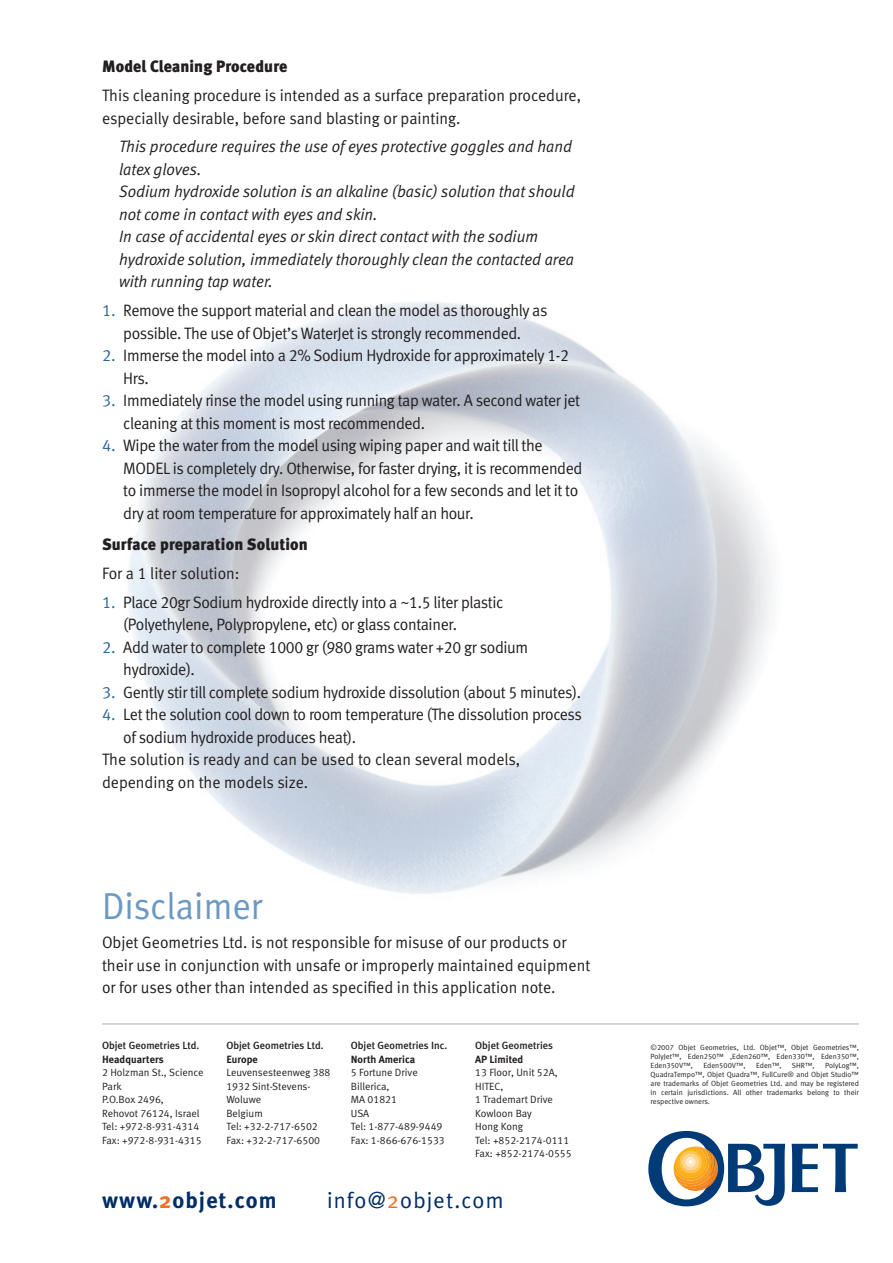
<style>
.page{position:relative;width:893px;height:1263px;background:#fff}
.page>*{position:absolute;margin:0;border:0;box-sizing:border-box;transform-origin:0 0}
.t1{font:37.5px "Meta Normal LF";color:#6b99c3;scale:.96 1}
.t2{font:22.5px "Meta Plus Normal";letter-spacing:.05em;color:#002d66}
.t3{font:700 22.5px "Meta Plus";letter-spacing:.05em;color:#002d66}
.t4{font:16.5px/22.5px "Meta Normal LF";letter-spacing:-.025em;color:#231f20;scale:.96 1}
.t5{font:16.5px/22.5px "Meta Normal LF";color:#231f20;scale:.96 1}
.t6{font:italic 16.5px/22.5px "Meta Normal LF";color:#231f20;scale:.96 1}
.t7{font:16.5px "Meta Black LF";letter-spacing:.01em;color:#231f20;scale:.96 1}
.t8{font:16.5px/22.5px "Meta Normal LF";color:#2d6699}
.t9{font:10.5px/13.5px "Meta Normal LF";color:#231f20}
.t10{font:500 10.5px "Meta Plus";color:#231f20}
.t11{font:700 10.5px "Meta Plus";color:#231f20}
.t12{font:7.5px/9px "Meta Normal LF";color:#231f20;text-align:justify}
.s1{color:#f36e21}
</style>
<div class="page">
<hr style="left:102px;top:1023px;width:757px;height:2px;background:#c7c8ca">
<svg style="left:648px;top:1131px;width:137px;height:75px"></svg>
<svg style="left:792px;top:1144px;width:66px;height:48px"></svg>
<p class="t7" style="left:102px;top:56px;width:195px">Model Cleaning Procedure</p>
<p class="t5" style="left:102px;top:84px;width:500px">This cleaning procedure is intended as a surface preparation procedure, especially desirable, before sand blasting or painting.</p>
<p class="t6" style="left:119px;top:135px;width:476px">This procedure requires the use of eyes protective goggles and hand latex gloves.<br>Sodium hydroxide solution is an alkaline (basic) solution that should not come in contact with eyes and skin.<br>In case of accidental eyes or skin direct contact with the sodium hydroxide solution, immediately thoroughly clean the contacted area with running tap water.</p>
<p class="t4" style="left:123px;top:299px;width:480px">Remove the support material and clean the model as thoroughly as possible. The use of Objet’s WaterJet is strongly recommended.<br>Immerse the model into a 2% Sodium Hydroxide for approximately 1-2<br>Hrs.<br>Immediately rinse the model using running tap water. A second water jet cleaning at this moment is most recommended.<br>Wipe the water from the model using wiping paper and wait till the MODEL is completely dry. Otherwise, for faster drying, it is recommended to immerse the model in Isopropyl alcohol for a few seconds and let it to dry at room temperature for approximately half an hour.</p>
<p class="t7" style="left:102px;top:534px;width:216px">Surface preparation Solution</p>
<p class="t4" style="left:123px;top:558px;width:397px;line-height:28.8px;text-indent:-21px">For a 1 liter solution:<br>Place 20gr Sodium hydroxide directly into a ~1.5 liter plastic</p>
<p class="t4" style="left:123px;top:613px;width:349px">(Polyethylene, Polypropylene, etc) or glass container.</p>
<p class="t4" style="left:123px;top:635px;width:423px">Add water to complete 1000 gr (980 grams water +20 gr sodium</p>
<p class="t4" style="left:123px;top:658px;width:76px">hydroxide).</p>
<p class="t4" style="left:123px;top:680px;width:478px">Gently stir till complete sodium hydroxide dissolution (about 5 minutes).</p>
<p class="t4" style="left:123px;top:703px;width:479px">Let the solution cool down to room temperature (The dissolution process</p>
<p class="t4" style="left:123px;top:725px;width:244px">of sodium hydroxide produces heat).</p>
<p class="t5" style="left:102px;top:748px;width:437px">The solution is ready and can be used to clean several models,</p>
<p class="t5" style="left:102px;top:770px;width:216px">depending on the models size.</p>
<p class="t8" style="left:102px;top:299px;width:15px">1.</p>
<p class="t8" style="left:102px;top:344px;width:15px">2.</p>
<p class="t8" style="left:102px;top:389px;width:15px">3.</p>
<p class="t8" style="left:102px;top:434px;width:15px">4.</p>
<p class="t8" style="left:102px;top:590px;width:15px">1.</p>
<p class="t8" style="left:102px;top:635px;width:15px">2.</p>
<p class="t8" style="left:102px;top:680px;width:15px">3.<br>4.</p>
<h1 class="t1" style="left:102px;top:884px;width:168px">Disclaimer</h1>
<p class="t5" style="left:102px;top:931px;width:510px">Objet Geometries Ltd. is not responsible for misuse of our products or their use in conjunction with unsafe or improperly maintained equipment or for uses other than intended as specified in this application note.</p>
<p class="t10" style="left:102px;top:1039px;width:99px">Objet Geometries Ltd.</p>
<p class="t11" style="left:102px;top:1053px;width:63px">Headquarters</p>
<p class="t9" style="left:102px;top:1065px;width:103px">2 Holzman St., Science<br>Park<br>P.O.Box 2496,<br>Rehovot 76124, Israel<br>Tel: +972-8-931-4314<br>Fax: +972-8-931-4315</p>
<p class="t10" style="left:226px;top:1039px;width:99px">Objet Geometries Ltd.</p>
<p class="t11" style="left:226px;top:1053px;width:33px">Europe</p>
<p class="t9" style="left:226px;top:1065px;width:106px">Leuvensesteenweg 388<br>1932 Sint-Stevens-<br>Woluwe<br>Belgium<br>Tel: +32-2-717-6502<br>Fax: +32-2-717-6500</p>
<p class="t10" style="left:351px;top:1039px;width:98px">Objet Geometries Inc.</p>
<p class="t11" style="left:351px;top:1053px;width:66px">North America</p>
<p class="t9" style="left:351px;top:1065px;width:96px">5 Fortune Drive<br>Billerica,<br>MA 01821<br>USA<br>Tel: 1-877-489-9449<br>Fax: 1-866-676-1533</p>
<p class="t10" style="left:475px;top:1039px;width:79px">Objet Geometries</p>
<p class="t11" style="left:475px;top:1053px;width:50px">AP Limited</p>
<p class="t9" style="left:475px;top:1065px;width:98px">13 Floor, Unit 52A,<br>HITEC,<br>1 Trademart Drive<br>Kowloon Bay<br>Hong Kong<br>Tel: +852-2174-0111<br>Fax: +852-2174-0555</p>
<h2 class="t3" style="left:102px;top:1187px;width:176px">www.<span class="s1">2</span>objet.com</h2>
<h2 class="t2" style="left:327px;top:1187px;width:178px">info@<span class="s1">2</span>objet.com</h2>
<p class="t12" style="left:651px;top:1043px;width:210px">©2007 Objet Geometries, Ltd. Objet™, Objet Geometries™, PolyJet™, Eden250™ ,Eden260™, Eden330™, Eden350™, Eden350V™,</p>
<p class="t12" style="left:703px;top:1061px;width:44px">Eden500V™,</p>
<p class="t12" style="left:756px;top:1061px;width:27px">Eden™,</p>
<p class="t12" style="left:792px;top:1061px;width:24px">SHR™,</p>
<p class="t12" style="left:651px;top:1061px;width:210px;text-indent:174px">PolyLog™, QuadraTempo™, Objet Quadra™, FullCure® and Objet Studio™ are trademarks of Objet Geometries Ltd. and may be registered in certain jurisdictions. All other trademarks belong to their respective owners.</p>
</div>
